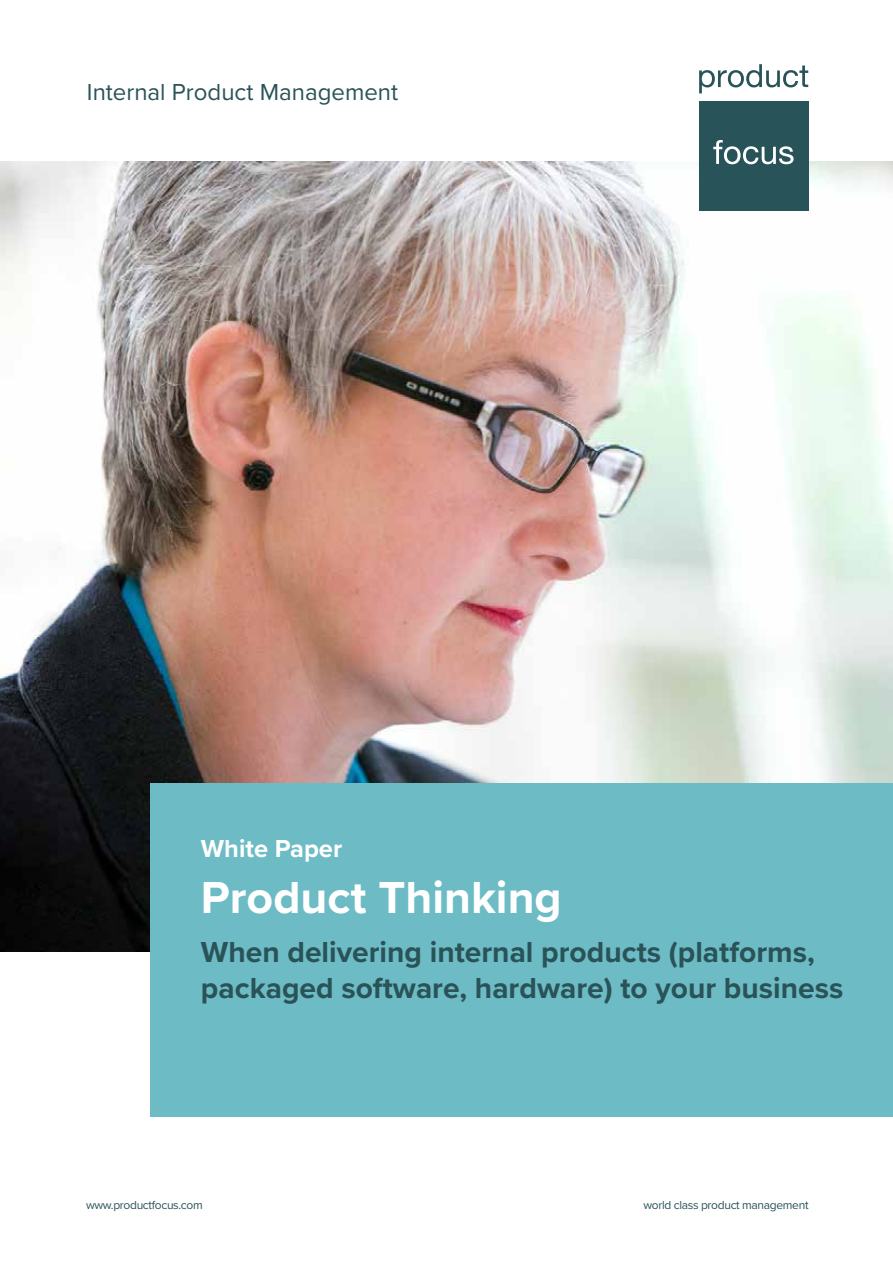
<style>
.page{position:relative;width:893px;height:1263px;background:#fff}
.page>*{position:absolute;margin:0;border:0;box-sizing:border-box;transform-origin:0 0}
.t1{font:700 46.5px "Proxima Nova";color:#fff}
.t2{font:700 30px/36px "Proxima Nova";color:#2a5358}
.t3{font:700 25.5px "Proxima Nova";color:#fff}
.t4{font:24px "Proxima Nova";color:#2a5358}
.t5{font:12px "Proxima Nova";letter-spacing:-.025em;color:#2a5358}
</style>
<div class="page">
<img style="left:0;top:162px;width:893px;height:789px">
<svg style="left:699px;top:64px;width:109px;height:29px"></svg>
<div style="left:699px;top:101px;width:109px;height:109px;background:#285358"></div>
<svg style="left:713px;top:140px;width:81px;height:24px"></svg>
<div style="left:151px;top:783px;width:742px;height:334px;background:#6cbbc5"></div>
<p class="t4" style="left:87px;top:74px;width:313px">Internal Product Management</p>
<p class="t3" style="left:201px;top:829px;width:143px">White Paper</p>
<h1 class="t1" style="left:201px;top:863px;width:362px">Product Thinking</h1>
<p class="t2" style="left:201px;top:933px;width:644px">When delivering internal products (platforms, packaged software, hardware) to your business</p>
<p class="t5" style="left:86px;top:1196px;width:118px">www.productfocus.com</p>
<p class="t5" style="left:643px;top:1196px;width:167px">world class product management</p>
</div>
